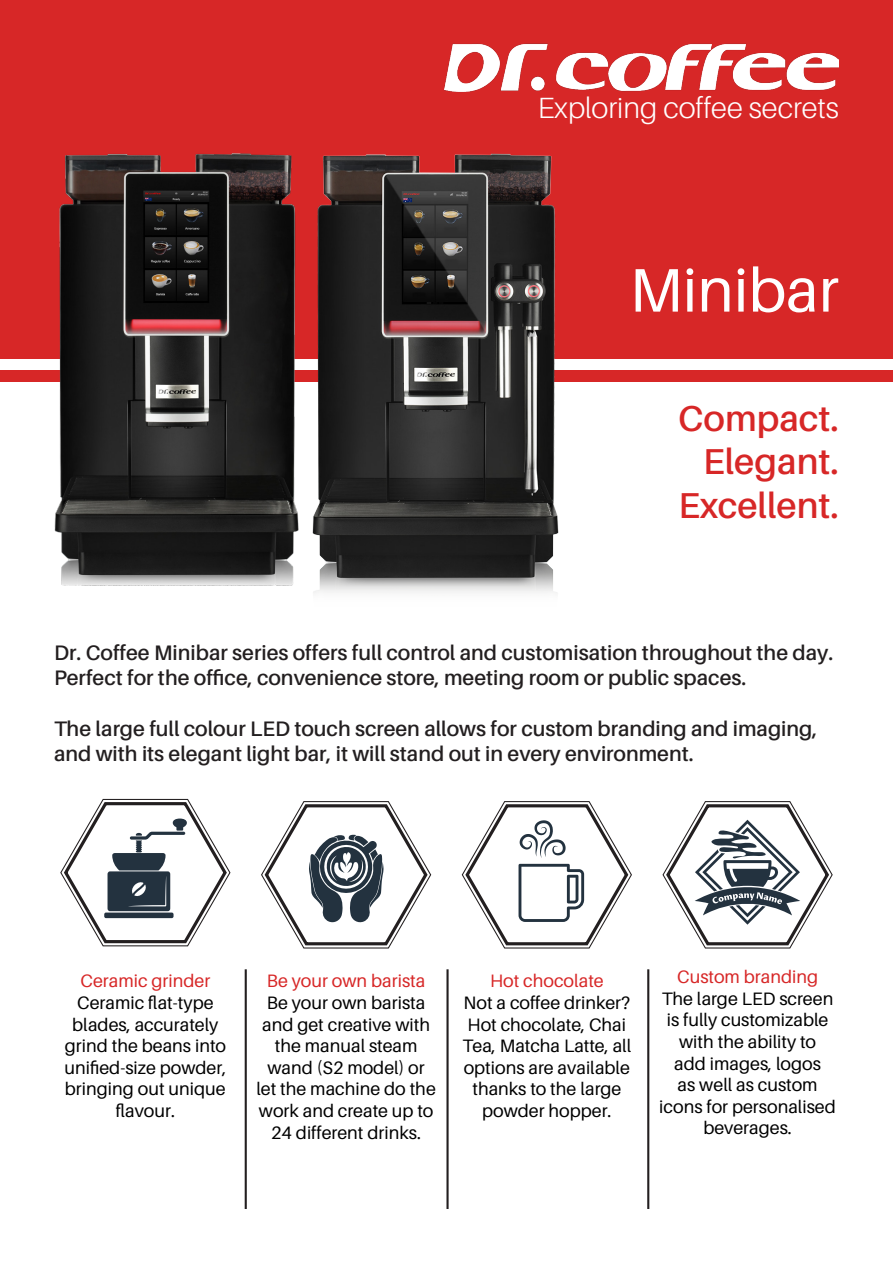
<style>
.page{position:relative;width:893px;height:1263px;background:#fff}
.page>*{position:absolute;margin:0;border:0;box-sizing:border-box;transform-origin:0 0}
.t1{font:61.5px "Aileron";color:#fff}
.t2{font:600 36px "Aileron";color:#d72727}
.t3{font:300 29.25px "Aileron";color:#fff}
.t4{font:600 21px/25.2px "Aileron";color:#231f20}
.t5{font:18px/21.6px "Aileron";color:#000;text-align:center}
.t6{font:18px "Aileron";color:#d72727}
</style>
<div class="page">
<div style="left:0;top:370px;width:893px;height:11px;background:#d72727"></div>
<div style="left:0;top:0;width:893px;height:358px;background:#d72727"></div>
<img style="left:348px;top:153px;width:217px;height:440px">
<img style="left:445px;top:44px;width:394px;height:48px">
<svg style="left:60px;top:798px;width:171px;height:149px"></svg>
<svg style="left:261px;top:801px;width:171px;height:148px"></svg>
<svg style="left:461px;top:801px;width:171px;height:148px"></svg>
<svg style="left:662px;top:801px;width:171px;height:148px"></svg>
<hr style="left:245px;top:969px;width:2px;height:240px;background:#231f20">
<hr style="left:446px;top:969px;width:3px;height:240px;background:#231f20">
<hr style="left:647px;top:969px;width:2px;height:240px;background:#231f20">
<img style="left:13px;top:153px;width:335px;height:440px">
<p class="t3" style="left:538px;top:92px;width:303px">Exploring coffee secrets</p>
<p class="t1" style="left:629px;top:257px;width:211px">Minibar</p>
<p class="t2" style="left:678px;top:399px;width:162px">Compact.</p>
<p class="t2" style="left:703px;top:442px;width:137px">Elegant.</p>
<p class="t2" style="left:678px;top:485px;width:162px">Excellent.</p>
<p class="t4" style="left:54px;top:640px;width:781px">Dr. Coffee Minibar series offers full control and customisation throughout the day.<br>Perfect for the office, convenience store, meeting room or public spaces.</p>
<p class="t4" style="left:54px;top:716px;width:765px">The large full colour LED touch screen allows for custom branding and imaging, and with its elegant light bar, it will stand out in every environment.</p>
<p class="t6" style="left:80px;top:971px;width:131px">Ceramic grinder</p>
<p class="t5" style="left:64px;top:992px;width:163px">Ceramic flat-type blades, accurately grind the beans into unified-size powder, bringing out unique flavour.</p>
<p class="t6" style="left:267px;top:971px;width:160px">Be your own barista</p>
<p class="t5" style="left:256px;top:992px;width:181px">Be your own barista and get creative with the manual steam wand (S2 model) or let the machine do the work and create up to<br>24 different drinks.</p>
<p class="t6" style="left:490px;top:971px;width:115px">Hot chocolate</p>
<p class="t5" style="left:463px;top:992px;width:170px">Not a coffee drinker?<br>Hot chocolate, Chai<br>Tea, Matcha Latte, all options are available thanks to the large powder hopper.</p>
<p class="t6" style="left:677px;top:967px;width:142px">Custom branding</p>
<p class="t5" style="left:659px;top:988px;width:178px">The large LED screen is fully customizable with the ability to<br>add images, logos<br>as well as custom icons for personalised beverages.</p>
</div>
